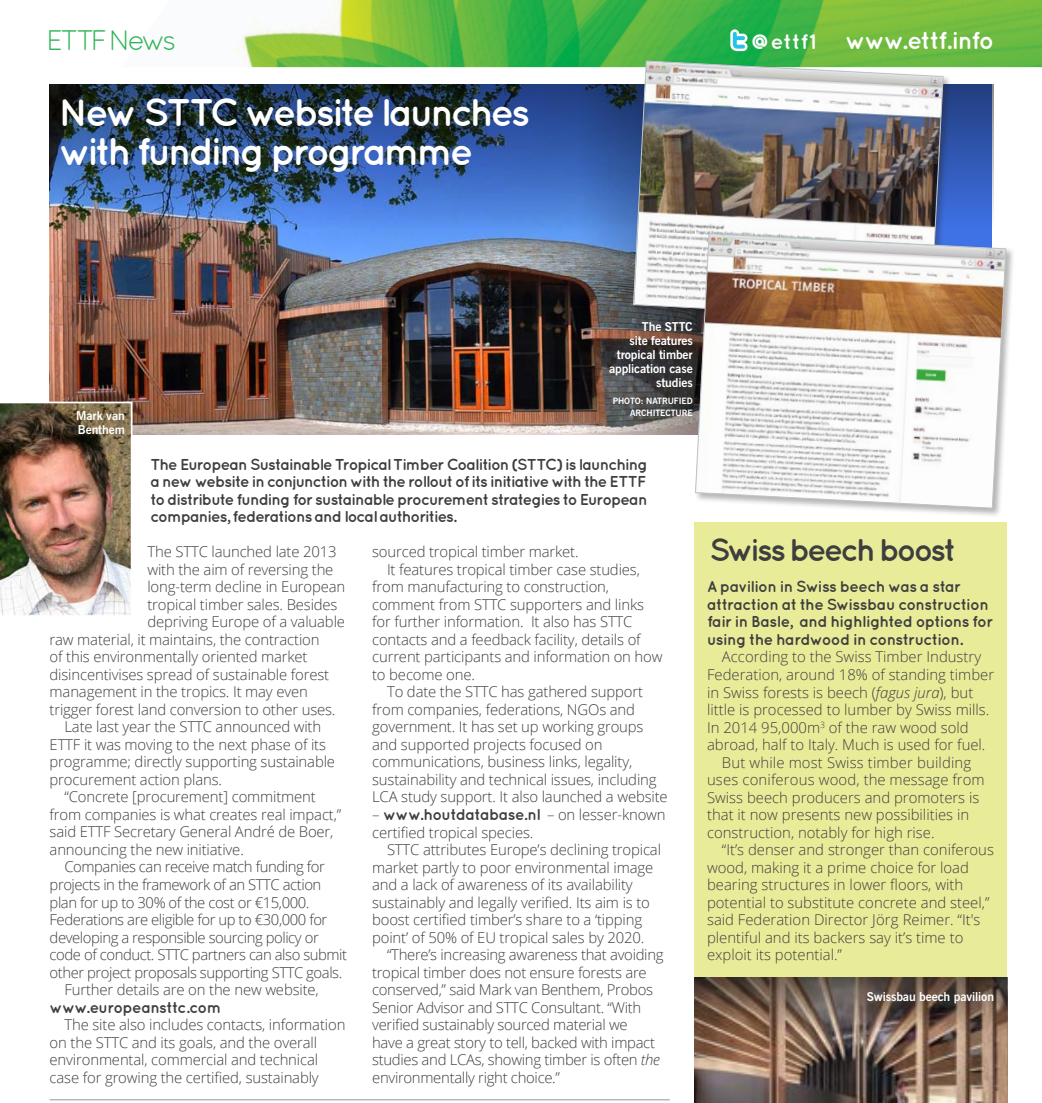
<style>
.page{position:relative;width:1042px;height:1103px;background:#fff}
.page>*{position:absolute;margin:0;border:0;box-sizing:border-box;transform-origin:0 0}
.t1{font:700 38.5px/38.5px "Quicksand";letter-spacing:-.08em;color:#fff}
.t2{font:700 31.5px "Quicksand";letter-spacing:-.09em;color:#3e3e3f}
.t3{font:28.35px "Quicksand";letter-spacing:-.11em;color:#31b458}
.t4{font:700 24.5px "Quicksand";letter-spacing:-.055em;color:#fff}
.t5{font:700 15.75px/17.5px "Quicksand";letter-spacing:-.04em;color:#3e3e3f;text-align:justify}
.t6{font:300 14.88px/17.5px "Open Sans";letter-spacing:-.01em;color:#3e3e3f}
.t7{font:300 14.88px "Open Sans";letter-spacing:-.03em;color:#3e3e3f}
.t8{font:300 14.88px "Open Sans";letter-spacing:.01em;color:#3e3e3f}
.t9{font:700 12.25px/14px "News Gothic BT";letter-spacing:-.01em;color:#fff}
.t10{font:700 8.75px/12.2px "News Gothic BT";letter-spacing:-.01em;color:#fff}
.s1{font-size:21px}
.s2{font-family:"Open Sans";font-weight:300;font-size:14.88px}
.s3{font-style:italic}
</style>
<div class="page">
<img style="left:50px;top:229px;width:529px;height:206px">
<img style="left:579px;top:229px;width:115px;height:206px">
<img style="left:50px;top:85px;width:944px;height:144px">
<div style="left:694px;top:522px;width:313px;height:580px;background:#e8ec99"></div>
<img style="left:236px;top:0;width:806px;height:67px">
<svg style="left:730px;top:29px;width:17px;height:22px"></svg>
<img style="left:694px;top:1029px;width:313px;height:73px">
<svg style="left:694px;top:977px;width:313px;height:52px;background:#6b584c"></svg>
<img style="left:0;top:401px;width:132px;height:215px">
<hr style="left:50px;top:1099px;width:620px;height:1px;background:#939598">
<div style="left:632px;top:59px;width:320px;height:270px;background:#231f20;opacity:.33"></div>
<img style="left:633px;top:60px;width:311px;height:261px">
<div style="left:694px;top:232px;width:320px;height:285px;background:#231f20;opacity:.33"></div>
<svg style="left:695px;top:233px;width:311px;height:275px"></svg>
<h3 class="t3" style="left:47px;top:23px;width:131px">ETTF News</h3>
<h3 class="t4" style="left:751px;top:25px;width:244px"><span class="s1">@ettf1</span> www.ettf.info</h3>
<h1 class="t1" style="left:59px;top:92px;width:473px">New STTC website launches with funding programme</h1>
<p class="t9" style="left:76px;top:409px;width:50px">Mark van<br>Benthem</p>
<p class="t9" style="left:609px;top:319px;width:85px;text-align:right">The STTC<br>site features tropical timber application case studies</p>
<p class="t10" style="left:630px;top:394px;width:54px;text-indent:-17px">PHOTO: Natrufied<br>Architect</p>
<p class="t10" style="left:675px;top:406px;width:13px">ure</p>
<p class="t5" style="left:150px;top:455px;width:499px">The European Sustainable Tropical Timber Coalition (STTC) is launching a new website in conjunction with the rollout of its initiative with the ETTF to distribute funding for sustainable procurement strategies to European companies, federations and local authorities.</p>
<p class="t6" style="left:147px;top:543px;width:191px">The STTC launched late 2013</p>
<p class="t6" style="left:147px;top:560px;width:188px">with the aim of reversing the</p>
<p class="t6" style="left:147px;top:578px;width:199px">long-term decline in European</p>
<p class="t6" style="left:147px;top:595px;width:192px">tropical timber sales. Besides</p>
<p class="t6" style="left:147px;top:613px;width:199px">depriving Europe of a valuable</p>
<p class="t6" style="left:50px;top:630px;width:271px">raw material, it maintains, the contraction</p>
<p class="t6" style="left:50px;top:648px;width:259px">of this environmentally oriented market</p>
<p class="t6" style="left:50px;top:665px;width:281px">disincentivises spread of sustainable forest</p>
<p class="t6" style="left:50px;top:683px;width:260px">management in the tropics. It may even</p>
<p class="t6" style="left:50px;top:700px;width:287px">trigger forest land conversion to other uses.</p>
<p class="t6" style="left:64px;top:717px;width:258px">Late last year the STTC announced with</p>
<p class="t6" style="left:50px;top:735px;width:278px">ETTF it was moving to the next phase of its</p>
<p class="t6" style="left:50px;top:752px;width:287px">programme; directly supporting sustainable</p>
<p class="t6" style="left:50px;top:770px;width:174px">procurement action plans.</p>
<p class="t6" style="left:64px;top:787px;width:253px">“Concrete [procurement] commitment</p>
<p class="t6" style="left:50px;top:805px;width:293px">from companies is what creates real impact,”</p>
<p class="t6" style="left:50px;top:822px;width:285px">said ETTF Secretary General André de Boer,</p>
<p class="t6" style="left:50px;top:840px;width:196px">announcing the new initiative.</p>
<p class="t7" style="left:64px;top:856px;width:262px">Companies can receive match funding for</p>
<p class="t7" style="left:50px;top:874px;width:273px">projects in the framework of an STTC action</p>
<p class="t7" style="left:50px;top:891px;width:261px">plan for up to 30% of the cost or €15,000.</p>
<p class="t7" style="left:50px;top:909px;width:279px">Federations are eligible for up to €30,000 for</p>
<p class="t7" style="left:50px;top:926px;width:271px">developing a responsible sourcing policy or</p>
<p class="t7" style="left:50px;top:944px;width:299px">code of conduct. STTC partners can also submit</p>
<p class="t7" style="left:50px;top:961px;width:294px">other project proposals supporting STTC goals.</p>
<p class="t6" style="left:64px;top:980px;width:256px">Further details are on the new website,</p>
<p class="t5" style="left:50px;top:997px;width:173px">www.europeansttc.com</p>
<p class="t6" style="left:50px;top:1015px;width:297px;text-indent:15px">The site also includes contacts, information on the STTC and its goals, and the overall environmental, commercial and technical case for growing the certified, sustainably</p>
<p class="t6" style="left:372px;top:543px;width:208px">sourced tropical timber market.</p>
<p class="t6" style="left:387px;top:560px;width:254px">It features tropical timber case studies,</p>
<p class="t6" style="left:372px;top:578px;width:238px">from manufacturing to construction,</p>
<p class="t6" style="left:372px;top:595px;width:273px">comment from STTC supporters and links</p>
<p class="t6" style="left:372px;top:613px;width:262px">for further information. It also has STTC</p>
<p class="t6" style="left:372px;top:630px;width:270px">contacts and a feedback facility, details of</p>
<p class="t6" style="left:372px;top:648px;width:292px">current participants and information on how</p>
<p class="t6" style="left:372px;top:665px;width:104px">to become one.</p>
<p class="t6" style="left:387px;top:682px;width:257px">To date the STTC has gathered support</p>
<p class="t6" style="left:372px;top:700px;width:264px">from companies, federations, NGOs and</p>
<p class="t6" style="left:372px;top:717px;width:273px">government. It has set up working groups</p>
<p class="t6" style="left:372px;top:735px;width:232px">and supported projects focused on</p>
<p class="t6" style="left:372px;top:752px;width:262px">communications, business links, legality,</p>
<p class="t6" style="left:372px;top:770px;width:286px">sustainability and technical issues, including</p>
<p class="t6" style="left:372px;top:787px;width:297px">LCA study support. It also launched a website</p>
<p class="t5" style="left:372px;top:805px;width:295px"><span class="s2">–</span> www.houtdatabase.nl <span class="s2">– on lesser-known</span></p>
<p class="t6" style="left:372px;top:823px;width:163px">certified tropical species.</p>
<p class="t6" style="left:387px;top:840px;width:275px">STTC attributes Europe’s declining tropical</p>
<p class="t6" style="left:372px;top:858px;width:283px">market partly to poor environmental image</p>
<p class="t6" style="left:372px;top:875px;width:262px">and a lack of awareness of its availability</p>
<p class="t6" style="left:372px;top:893px;width:279px">sustainably and legally verified. Its aim is to</p>
<p class="t6" style="left:372px;top:910px;width:271px">boost certified timber’s share to a ‘tipping</p>
<p class="t6" style="left:372px;top:928px;width:274px">point’ of 50% of EU tropical sales by 2020.</p>
<p class="t6" style="left:387px;top:945px;width:278px">“There’s increasing awareness that avoiding</p>
<p class="t6" style="left:372px;top:962px;width:276px">tropical timber does not ensure forests are</p>
<p class="t6" style="left:372px;top:980px;width:282px">conserved,” said Mark van Benthem, Probos</p>
<p class="t6" style="left:372px;top:997px;width:271px">Senior Advisor and STTC Consultant. “With</p>
<p class="t6" style="left:372px;top:1015px;width:257px">verified sustainably sourced material we</p>
<p class="t6" style="left:372px;top:1032px;width:284px">have a great story to tell, backed with impact</p>
<p class="t6" style="left:372px;top:1050px;width:289px">studies and LCAs, showing timber is often <span class="s3">the</span></p>
<p class="t6" style="left:372px;top:1067px;width:189px">environmentally right choice.”</p>
<h2 class="t2" style="left:709px;top:531px;width:248px">Swiss beech boost</h2>
<p class="t5" style="left:707px;top:577px;width:288px;text-align:left">A pavilion in Swiss beech was a star attraction at the Swissbau construction fair in Basle, and highlighted options for using the hardwood in construction.</p>
<p class="t6" style="left:722px;top:648px;width:261px">According to the Swiss Timber Industry</p>
<p class="t6" style="left:707px;top:665px;width:288px">Federation, around 18% of standing timber</p>
<p class="t6" style="left:707px;top:683px;width:268px">in Swiss forests is beech (<span class="s3">fagus jura</span>), but</p>
<p class="t6" style="left:707px;top:700px;width:284px">little is processed to lumber by Swiss mills.</p>
<p class="t6" style="left:707px;top:718px;width:263px">In 2014 95,000m<sup>3</sup> of the raw wood sold</p>
<p class="t6" style="left:707px;top:735px;width:280px">abroad, half to Italy. Much is used for fuel.</p>
<p class="t8" style="left:722px;top:752px;width:251px">But while most Swiss timber building</p>
<p class="t8" style="left:707px;top:769px;width:279px">uses coniferous wood, the message from</p>
<p class="t6" style="left:707px;top:788px;width:274px">Swiss beech producers and promoters is</p>
<p class="t6" style="left:707px;top:805px;width:264px">that it now presents new possibilities in</p>
<p class="t6" style="left:707px;top:823px;width:229px">construction, notably for high rise.</p>
<p class="t6" style="left:722px;top:840px;width:273px">“It’s denser and stronger than coniferous</p>
<p class="t6" style="left:707px;top:858px;width:263px">wood, making it a prime choice for load</p>
<p class="t6" style="left:707px;top:875px;width:258px">bearing structures in lower floors, with</p>
<p class="t6" style="left:707px;top:892px;width:284px">potential to substitute concrete and steel,”</p>
<p class="t6" style="left:707px;top:910px;width:275px">said Federation Director Jörg Reimer. “It's</p>
<p class="t6" style="left:707px;top:927px;width:258px">plentiful and its backers say it’s time to</p>
<p class="t6" style="left:707px;top:945px;width:136px">exploit its potential.”</p>
<p class="t9" style="left:867px;top:989px;width:129px">Swissbau beech pavilion</p>
</div>
